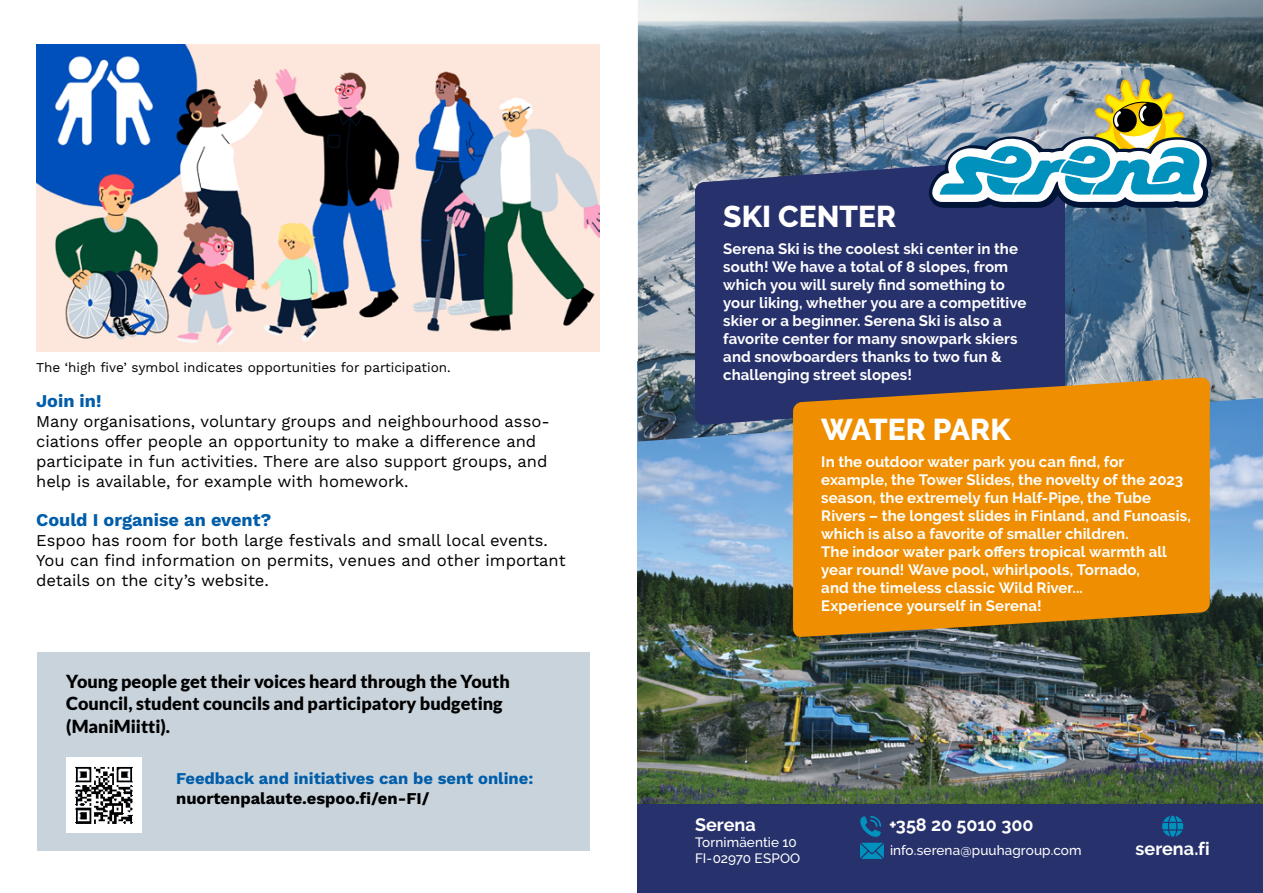
<style>
.page{position:relative;width:1263px;height:893px;background:#fff}
.page>*{position:absolute;margin:0;border:0;box-sizing:border-box;transform-origin:0 0}
.t1{font:800 30px "Raleway";color:#fff}
._4_nosto_musta{font:900 18px/22.5px "Lato";color:#000}
._2_valiotsikko{font:700 18px "Work Sans";color:#005da9}
.t2{font:700 18px "Raleway";color:#fff}
._2_leipis{font:16.5px/19.8px "Work Sans";color:#000}
._2_leipis-2{font:700 16.5px "Work Sans";color:#005da9}
._2_leipis-3{font:700 16.5px "Work Sans";color:#000}
.t3{font:700 15px/18px "Raleway";letter-spacing:.005em;color:#fff}
.krediitit{font:13.5px "Work Sans";color:#000}
.t4{font:500 13.5px/16.2px "Raleway";letter-spacing:.01em;color:#fff}
</style>
<div class="page">
<div style="left:37px;top:652px;width:553px;height:198px;background:#c9d3dc"></div>
<img style="left:66px;top:757px;width:75px;height:75px">
<div style="left:638px;top:803px;width:625px;height:90px;background:#27316c"></div>
<img style="left:638px;top:442px;width:625px;height:362px">
<img style="left:638px;top:0;width:625px;height:442px">
<div style="left:695px;top:157px;width:370px;height:268px;background:#27316c"></div>
<svg style="left:793px;top:377px;width:417px;height:260px;background:#dc8608"></svg>
<svg style="left:926px;top:62px;width:289px;height:176px;background:#73929e"></svg>
<svg style="left:860px;top:816px;width:21px;height:21px"></svg>
<svg style="left:860px;top:843px;width:24px;height:16px"></svg>
<svg style="left:1162px;top:815px;width:21px;height:22px"></svg>
<img style="left:36px;top:44px;width:564px;height:308px">
<p class="krediitit" style="left:36px;top:359px;width:416px">The ‘high five’ symbol indicates opportunities for participation.</p>
<p class="_2_valiotsikko" style="left:36px;top:391px;width:67px">Join in!</p>
<p class="_2_leipis" style="left:36px;top:412px;width:515px">Many organisations, voluntary groups and neighbourhood asso-</p>
<p class="_2_leipis" style="left:36px;top:432px;width:502px">ciations offer people an opportunity to make a difference and</p>
<p class="_2_leipis" style="left:36px;top:452px;width:513px">participate in fun activities. There are also support groups, and</p>
<p class="_2_leipis" style="left:36px;top:472px;width:374px">help is available, for example with homework.</p>
<p class="_2_valiotsikko" style="left:36px;top:510px;width:237px">Could I organise an event?</p>
<p class="_2_leipis" style="left:36px;top:531px;width:513px">Espoo has room for both large festivals and small local events.</p>
<p class="_2_leipis" style="left:36px;top:551px;width:531px">You can find information on permits, venues and other important details on the city’s website.</p>
<p class="_4_nosto_musta" style="left:66px;top:669px;width:445px">Young people get their voices heard through the Youth<br>Council, student councils and participatory budgeting (ManiMiitti).</p>
<p class="_2_leipis-2" style="left:176px;top:768px;width:359px">Feedback and initiatives can be sent online:</p>
<p class="_2_leipis-3" style="left:176px;top:788px;width:255px">nuortenpalaute.espoo.fi/en-FI/</p>
<p class="t1" style="left:723px;top:200px;width:174px">SKI CENTER</p>
<p class="t3" style="left:723px;top:240px;width:305px">Serena Ski is the coolest ski center in the south! We have a total of 8 slopes, from which you will surely find something to your liking, whether you are a competitive skier or a beginner. Serena Ski is also a favorite center for many snowpark skiers and snowboarders thanks to two fun &amp; challenging street slopes!</p>
<p class="t1" style="left:821px;top:413px;width:191px">WATER PARK</p>
<p class="t3" style="left:821px;top:453px;width:371px">In the outdoor water park you can find, for example, the Tower Slides, the novelty of the 2023 season, the extremely fun Half-Pipe, the Tube Rivers – the longest slides in Finland, and Funoasis, which is also a favorite of smaller children.<br>The indoor water park offers tropical warmth all year round! Wave pool, whirlpools, Tornado,<br>and the timeless classic Wild River...<br>Experience yourself in Serena!</p>
<p class="t2" style="left:695px;top:814px;width:62px">Serena</p>
<p class="t4" style="left:695px;top:834px;width:107px">Tornimäentie 10<br>FI-02970 ESPOO</p>
<p class="t2" style="left:889px;top:814px;width:146px">+358 20 5010 300</p>
<p class="t4" style="left:890px;top:842px;width:193px">info.serena@puuhagroup.com</p>
<p class="t2" style="left:1136px;top:839px;width:76px">serena.fi</p>
</div>
